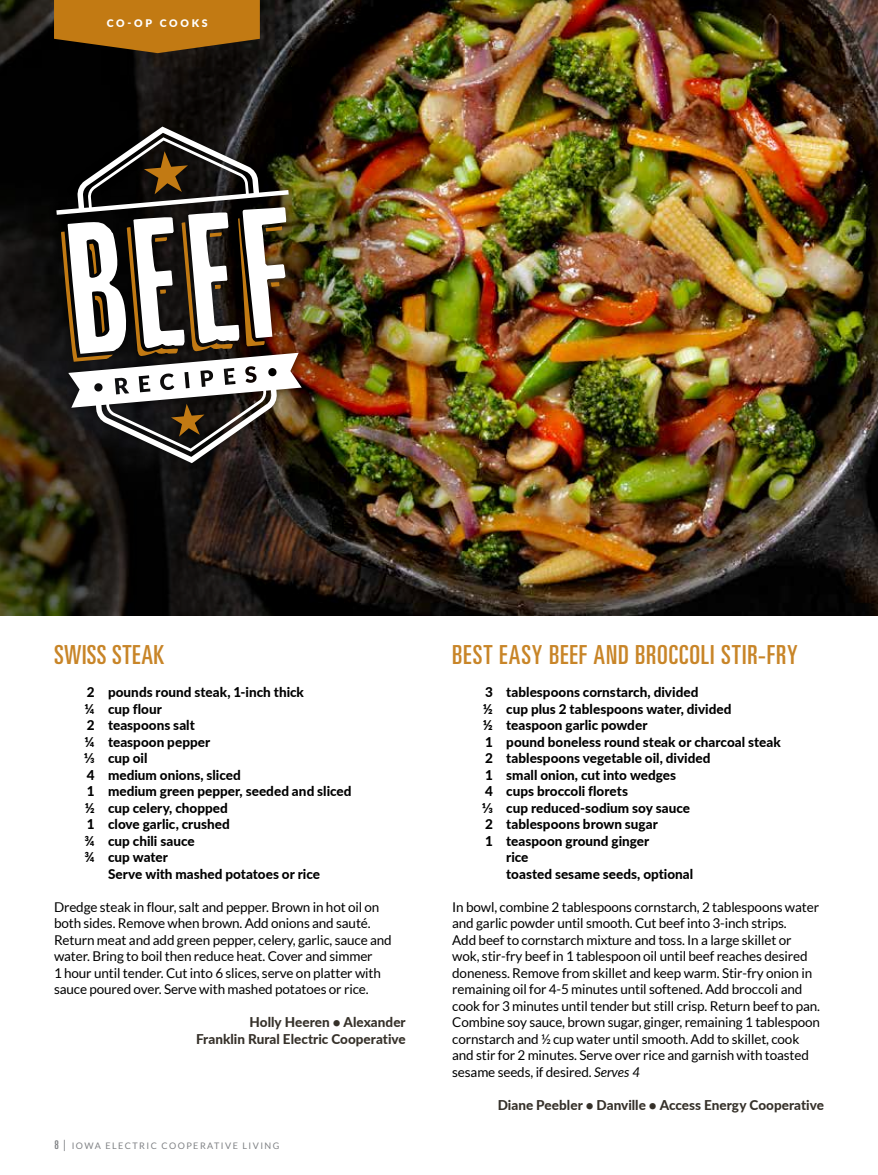
<style>
.page{position:relative;width:878px;height:1175px;background:#fff}
.page>*{position:absolute;margin:0;border:0;box-sizing:border-box;transform-origin:0 0}
.t1{font:ultra-condensed 26.25px "Univers LT Std";letter-spacing:.03em;color:#c88528}
.t2{font:13.5px/16.5px "Lato";letter-spacing:-.01em;color:#000}
.t3{font:800 13.5px "Lato";color:#000}
.t4{font:800 13.5px/16.5px "Lato";color:#36312a;text-align:right}
.t5{font:900 10.5px "Lato";letter-spacing:.26em;color:#fff}
.t6{font:9px "Lato";letter-spacing:.16em;color:#808285}
.s1{font-family:"Univers LT Std";font-stretch:ultra-condensed;font-size:12px}
.s2{font-size:12px}
.s3{font-style:italic}
</style>
<div class="page">
<img style="left:439px;top:0;width:439px;height:615px">
<img style="left:0;top:0;width:439px;height:615px">
<svg style="left:54px;top:0;width:206px;height:53px"></svg>
<img style="left:39px;top:107px;width:282px;height:376px">
<svg style="left:56px;top:127px;width:246px;height:336px"></svg>
<p class="t5" style="left:107px;top:15px;width:102px">CO-OP COOKS</p>
<h1 class="t1" style="left:54px;top:640px;width:112px">SWISS STEAK</h1>
<p class="t3" style="left:87px;top:682px;width:219px">2 pounds round steak, 1-inch thick</p>
<p class="t3" style="left:85px;top:699px;width:79px">¼ cup flour</p>
<p class="t3" style="left:87px;top:715px;width:109px">2 teaspoons salt</p>
<p class="t3" style="left:85px;top:732px;width:127px">¼ teaspoon pepper</p>
<p class="t3" style="left:84px;top:748px;width:65px">1/3 cup oil</p>
<p class="t3" style="left:87px;top:765px;width:155px">4 medium onions, sliced</p>
<p class="t3" style="left:87px;top:781px;width:266px">1 medium green pepper, seeded and sliced</p>
<p class="t3" style="left:85px;top:798px;width:145px">½ cup celery, chopped</p>
<p class="t3" style="left:87px;top:814px;width:144px">1 clove garlic, crushed</p>
<p class="t3" style="left:84px;top:831px;width:112px">¾ cup chili sauce</p>
<p class="t3" style="left:84px;top:847px;width:85px">¾ cup water</p>
<p class="t3" style="left:108px;top:864px;width:213px">Serve with mashed potatoes or rice</p>
<p class="t2" style="left:54px;top:898px;width:339px">Dredge steak in flour, salt and pepper. Brown in hot oil on both sides. Remove when brown. Add onions and sauté.<br>Return meat and add green pepper, celery, garlic, sauce and water. Bring to boil then reduce heat. Cover and simmer<br>1 hour until tender. Cut into 6 slices, serve on platter with sauce poured over. Serve with mashed potatoes or rice.</p>
<p class="t4" style="left:196px;top:1013px;width:211px">Holly Heeren • Alexander<br>Franklin Rural Electric Cooperative</p>
<p class="t6" style="left:55px;top:1141px;width:226px"><span class="s1">8</span> <span class="s2">|</span> IOWA ELECTRIC COOPERATIVE LIVING</p>
<h1 class="t1" style="left:452px;top:640px;width:347px">BEST EASY BEEF AND BROCCOLI STIR-FRY</h1>
<p class="t3" style="left:485px;top:682px;width:215px">3 tablespoons cornstarch, divided</p>
<p class="t3" style="left:483px;top:699px;width:250px">½ cup plus 2 tablespoons water, divided</p>
<p class="t3" style="left:483px;top:715px;width:166px">½ teaspoon garlic powder</p>
<p class="t3" style="left:485px;top:732px;width:297px">1 pound boneless round steak or charcoal steak</p>
<p class="t3" style="left:485px;top:748px;width:227px">2 tablespoons vegetable oil, divided</p>
<p class="t3" style="left:485px;top:765px;width:192px">1 small onion, cut into wedges</p>
<p class="t3" style="left:485px;top:781px;width:144px">4 cups broccoli florets</p>
<p class="t3" style="left:482px;top:798px;width:210px">1/3 cup reduced-sodium soy sauce</p>
<p class="t3" style="left:485px;top:814px;width:174px">2 tablespoons brown sugar</p>
<p class="t3" style="left:485px;top:831px;width:166px">1 teaspoon ground ginger</p>
<p class="t3" style="left:506px;top:847px;width:24px">rice</p>
<p class="t3" style="left:506px;top:864px;width:188px">toasted sesame seeds, optional</p>
<p class="t2" style="left:452px;top:898px;width:369px">In bowl, combine 2 tablespoons cornstarch, 2 tablespoons water and garlic powder until smooth. Cut beef into 3-inch strips.<br>Add beef to cornstarch mixture and toss. In a large skillet or wok, stir-fry beef in 1 tablespoon oil until beef reaches desired doneness. Remove from skillet and keep warm. Stir-fry onion in remaining oil for 4-5 minutes until softened. Add broccoli and cook for 3 minutes until tender but still crisp. Return beef to pan.<br>Combine soy sauce, brown sugar, ginger, remaining 1 tablespoon cornstarch and ½ cup water until smooth. Add to skillet, cook and stir for 2 minutes. Serve over rice and garnish with toasted sesame seeds, if desired. <span class="s3">Serves 4</span></p>
<p class="t4" style="left:497px;top:1096px;width:328px">Diane Peebler • Danville • Access Energy Cooperative</p>
</div>
